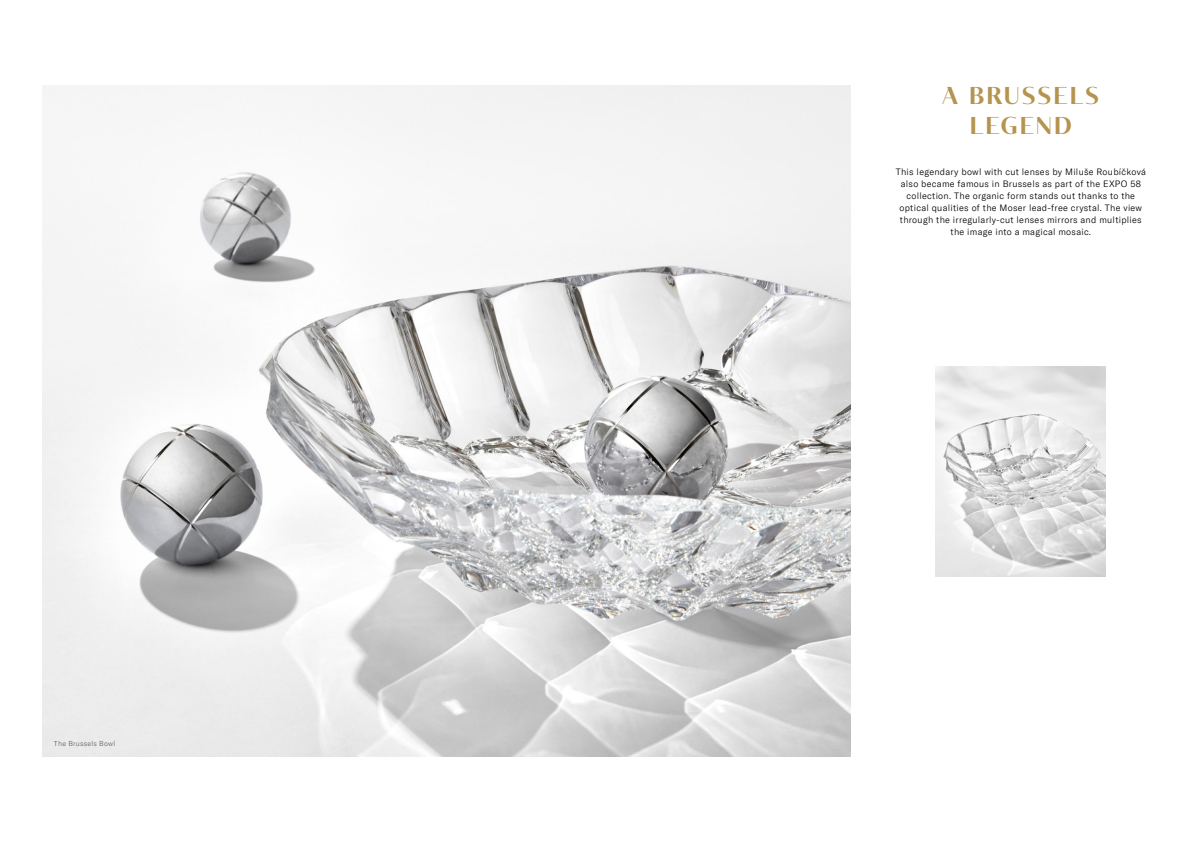
<style>
.page{position:relative;width:1191px;height:842px;background:#fff}
.page>*{position:absolute;margin:0;border:0;box-sizing:border-box;transform-origin:0 0}
.t1{font:600 24px/30px "Tabac Glam G2";letter-spacing:.1em;color:#b5944f;text-align:center}
.t2{font:300 9px/12px "GT America";letter-spacing:.03em;color:#000;text-align:center}
.t3{font:300 7px "GT America";letter-spacing:.03em;color:#646363}
</style>
<div class="page">
<img style="left:43px;top:85px;width:807px;height:672px">
<img style="left:935px;top:366px;width:171px;height:210px">
<p class="t3" style="left:54px;top:739px;width:63px">The Brussels Bowl</p>
<h1 class="t1" style="left:942px;top:80px;width:158px">A BRUSSELS<br>LEGEND</h1>
<p class="t2" style="left:895px;top:165px;width:252px">This legendary bowl with cut lenses by Miluše Roubíčková also became famous in Brussels as part of the EXPO 58 collection. The organic form stands out thanks to the optical qualities of the Moser lead-free crystal. The view through the irregularly-cut lenses mirrors and multiplies the image into a magical mosaic.</p>
</div>
